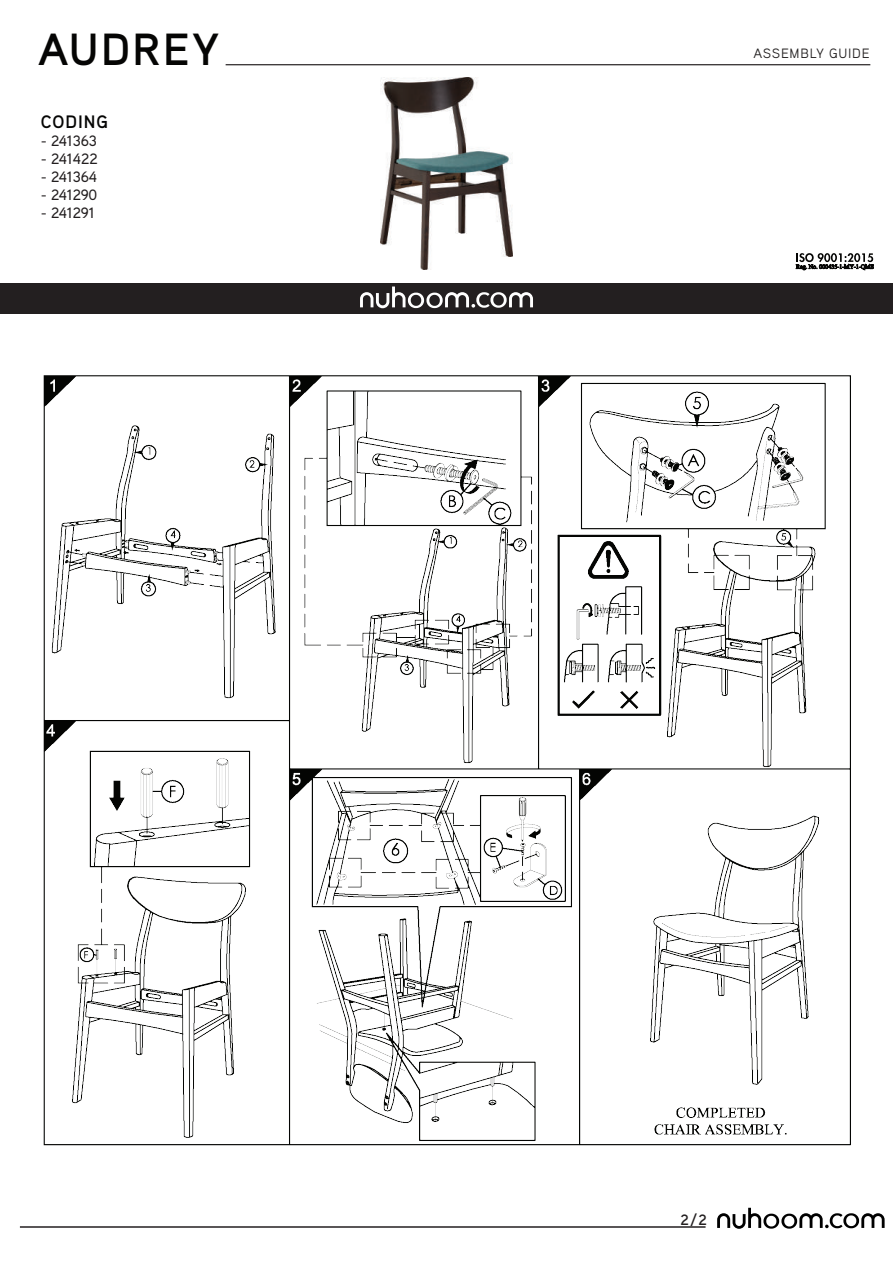
<style>
.page{position:relative;width:893px;height:1263px;background:#fff}
.page>*{position:absolute;margin:0;border:0;box-sizing:border-box;transform-origin:0 0}
.t1{font:700 45px "Aaux Pro";letter-spacing:.05em;color:#050504}
.t2{font:700 18px "Aaux Pro";letter-spacing:.05em;color:#050504}
.t3{font:500 15px "Aaux Pro";color:#231f20}
.t4{font:700 15px "Aaux Pro";color:#231f20}
.t5{font:13.5px "Aaux Pro";letter-spacing:.05em;color:#211e1e}
</style>
<div class="page">
<svg style="left:796px;top:253px;width:78px;height:17px"></svg>
<hr style="left:20px;top:1226px;width:686px;height:2px;background:#231f20">
<div style="left:0;top:283px;width:893px;height:31px;background:#231f20"></div>
<svg style="left:360px;top:286px;width:173px;height:22px"></svg>
<svg style="left:717px;top:1208px;width:168px;height:21px"></svg>
<img style="left:43px;top:375px;width:808px;height:771px">
<hr style="left:226px;top:64px;width:644px;height:1px;background:#231f20">
<img style="left:380px;top:78px;width:133px;height:192px">
<h1 class="t1" style="left:38px;top:20px;width:183px">AUDREY</h1>
<p class="t2" style="left:41px;top:110px;width:68px">CODING</p>
<p class="t3" style="left:41px;top:131px;width:57px">- 241363</p>
<p class="t3" style="left:41px;top:149px;width:58px">- 241422</p>
<p class="t3" style="left:41px;top:167px;width:58px">- 241364</p>
<p class="t3" style="left:41px;top:185px;width:58px">- 241290</p>
<p class="t3" style="left:41px;top:203px;width:55px">- 241291</p>
<p class="t5" style="left:753px;top:45px;width:118px">ASSEMBLY GUIDE</p>
<p class="t4" style="left:680px;top:1210px;width:28px">2/2</p>
</div>
